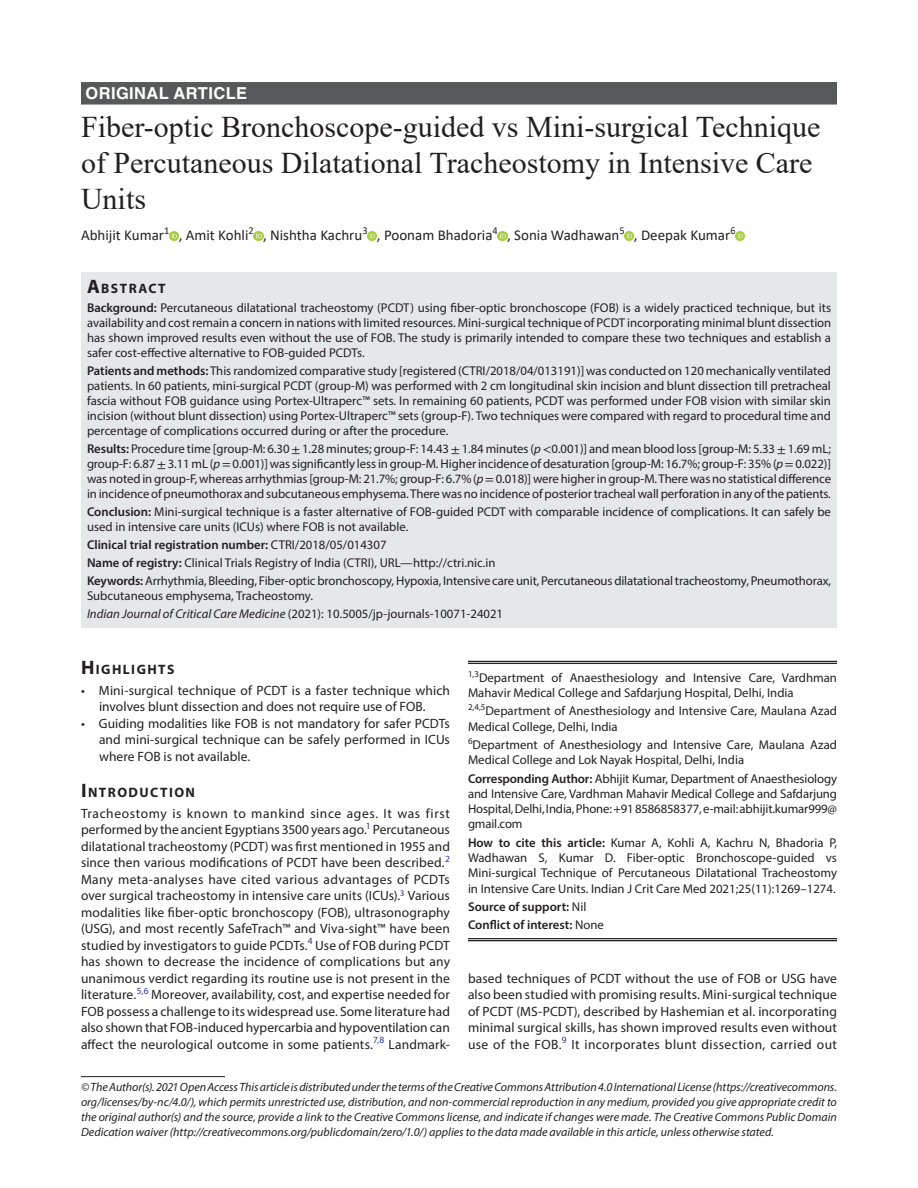
<style>
.page{position:relative;width:918px;height:1188px;background:#fff}
.page>*{position:absolute;margin:0;border:0;box-sizing:border-box;transform-origin:0 0}
.t1{font:30px/36px "Times New Roman";color:#231f20}
.IJCCM-ART{font:700 16.5px "Helvetica LT Std";letter-spacing:.025em;color:#fff}
.AuthorName{font:15px "Calibri";color:#231f20}
.Head-1{font:700 13.65px "Myriad Pro";letter-spacing:.105em;color:#231f20}
.AbstractTitle{font:700 13.65px "Myriad Pro";letter-spacing:.105em;color:#231f20}
.Para-NoIndent{font:13.5px/16.5px "Myriad Pro";letter-spacing:.02em;color:#231f20;text-align:justify}
.List-Bullet{font:13.5px/16.5px "Myriad Pro";letter-spacing:.005em;color:#231f20;text-align:center}
.Keywords{font:12.75px/15px "Myriad Pro";color:#231f20;text-align:justify}
.Corollary-Para{font:12.75px/15.3px "Myriad Pro";letter-spacing:-.01em;color:#231f20;text-align:justify}
.Affiliation{font:12.75px/15.3px "Myriad Pro";color:#231f20}
.Affiliation-first{font:12.75px/15.3px "Myriad Pro";color:#231f20}
.JT_DOI{font:12.75px "Myriad Pro";color:#231f20}
.Keywords-2{font:600 12.75px "Myriad Pro";color:#231f20}
.Affiliation-foot-las{font:600 12.75px "Myriad Pro";color:#231f20}
.Corollary-Para-2{font:600 12.75px "Myriad Pro";color:#231f20}
.FootNote{font:italic 12px/15px "Myriad Pro";color:#231f20;text-align:justify}
.s1{font-size:19.5px}
.s2{font-weight:600}
.s3{font-family:"STIX General"}
.s4{font-style:italic}
.s5{font-weight:400}
</style>
<div class="page">
<div style="left:81px;top:82px;width:756px;height:23px;background:#57585a"></div>
<div style="left:81px;top:272px;width:756px;height:26px;background:#e6e7e9"></div>
<div style="left:81px;top:297px;width:756px;height:69px;background:#e6e7e9"></div>
<div style="left:81px;top:360px;width:756px;height:84px;background:#e6e7e9"></div>
<div style="left:81px;top:438px;width:756px;height:69px;background:#e6e7e9"></div>
<div style="left:81px;top:501px;width:756px;height:39px;background:#e6e7e9"></div>
<div style="left:81px;top:534px;width:756px;height:24px;background:#e6e7e9"></div>
<div style="left:81px;top:552px;width:756px;height:24px;background:#e6e7e9"></div>
<div style="left:81px;top:570px;width:756px;height:39px;background:#e6e7e9"></div>
<div style="left:81px;top:603px;width:756px;height:24px;background:#e6e7e9"></div>
<svg style="left:169px;top:231px;width:10px;height:9px"></svg>
<svg style="left:254px;top:231px;width:9px;height:9px"></svg>
<svg style="left:368px;top:231px;width:9px;height:9px"></svg>
<svg style="left:498px;top:231px;width:9px;height:9px"></svg>
<svg style="left:625px;top:231px;width:9px;height:9px"></svg>
<svg style="left:736px;top:231px;width:9px;height:9px"></svg>
<hr style="left:468px;top:661px;width:369px;height:1px;background:#231f20">
<hr style="left:468px;top:663px;width:369px;height:1px;background:#231f20">
<hr style="left:468px;top:938px;width:369px;height:1px;background:#231f20">
<hr style="left:468px;top:940px;width:369px;height:1px;background:#231f20">
<hr style="left:81px;top:1076px;width:144px;height:1px;background:#231f20">
<p class="IJCCM-ART" style="left:86px;top:83px;width:163px">ORIGINAL ARTICLE</p>
<p class="t1" style="left:81px;top:108px;width:741px">Fiber-optic Bronchoscope-guided vs Mini-surgical Technique of Percutaneous Dilatational Tracheostomy in Intensive Care<br>Units</p>
<p class="AuthorName" style="left:81px;top:225px;width:656px">Abhijit Kumar<sup>1</sup> , Amit Kohli<sup>2</sup> , Nishtha Kachru<sup>3</sup> , Poonam Bhadoria<sup>4</sup> , Sonia Wadhawan<sup>5</sup> , Deepak Kumar<sup>6</sup></p>
<p class="AbstractTitle" style="left:87px;top:279px;width:80px"><span class="s1">A</span>BSTRACT</p>
<p class="Keywords" style="left:87px;top:300px;width:746px"><span class="s2">Background:</span> Percutaneous dilatational tracheostomy (PCDT) using fiber-optic bronchoscope (FOB) is a widely practiced technique, but its availability and cost remain a concern in nations with limited resources. Mini-surgical technique of PCDT incorporating minimal blunt dissection has shown improved results even without the use of FOB. The study is primarily intended to compare these two techniques and establish a safer cost-effective alternative to FOB-guided PCDTs.</p>
<p class="Keywords" style="left:87px;top:363px;width:746px"><span class="s2">Patients and methods:</span> This randomized comparative study [registered (CTRI/2018/04/013191)] was conducted on 120 mechanically ventilated patients. In 60 patients, mini-surgical PCDT (group-M) was performed with 2 cm longitudinal skin incision and blunt dissection till pretracheal fascia without FOB guidance using Portex-Ultraperc™ sets. In remaining 60 patients, PCDT was performed under FOB vision with similar skin incision (without blunt dissection) using Portex-Ultraperc™ sets (group-F). Two techniques were compared with regard to procedural time and percentage of complications occurred during or after the procedure.</p>
<p class="Keywords" style="left:87px;top:441px;width:746px"><span class="s2">Results:</span> Procedure time [group-M: 6.30 <span class="s3">±</span> 1.28 minutes; group-F: 14.43 <span class="s3">±</span> 1.84 minutes (<span class="s4">p</span> <span class="s3">&lt;</span>0.001)] and mean blood loss [group-M: 5.33 <span class="s3">±</span> 1.69 mL; group-F: 6.87 <span class="s3">±</span> 3.11 mL (<span class="s4">p</span><span class="s3">=</span> 0.001)] was significantly less in group-M. Higher incidence of desaturation [group-M: 16.7%; group-F: 35% (<span class="s4">p</span><span class="s3">=</span> 0.022)] was noted in group-F, whereas arrhythmias [group-M: 21.7%; group-F: 6.7% (<span class="s4">p</span><span class="s3">=</span> 0.018)] were higher in group-M. There was no statistical difference in incidence of pneumothorax and subcutaneous emphysema. There was no incidence of posterior tracheal wall perforation in any of the patients.</p>
<p class="Keywords" style="left:87px;top:504px;width:745px"><span class="s2">Conclusion:</span> Mini-surgical technique is a faster alternative of FOB-guided PCDT with comparable incidence of complications. It can safely be used in intensive care units (ICUs) where FOB is not available.</p>
<p class="Keywords-2" style="left:87px;top:537px;width:301px">Clinical trial registration number: <span class="s5">CTRI/2018/05/014307</span></p>
<p class="Keywords" style="left:87px;top:555px;width:410px"><span class="s2">Name of registry:</span> Clinical Trials Registry of India (CTRI), URL—http://ctri.nic.in</p>
<p class="Keywords" style="left:87px;top:573px;width:746px"><span class="s2">Keywords:</span> Arrhythmia, Bleeding, Fiber-optic bronchoscopy, Hypoxia, Intensive care unit, Percutaneous dilatational tracheostomy, Pneumothorax,<br>Subcutaneous emphysema, Tracheostomy.</p>
<p class="JT_DOI" style="left:87px;top:606px;width:418px"><span class="s4">Indian Journal of Critical Care Medicine</span> (2021): 10.5005/jp-journals-10071-24021</p>
<p class="Head-1" style="left:81px;top:660px;width:95px"><span class="s1">H</span>IGHLIGHTS</p>
<p class="List-Bullet" style="left:81px;top:682px;width:371px">• Mini-surgical technique of PCDT is a faster technique which involves blunt dissection and does not require use of FOB.</p>
<p class="List-Bullet" style="left:99px;top:715px;width:352px;text-align:justify;text-indent:-18px">• Guiding modalities like FOB is not mandatory for safer PCDTs and mini-surgical technique can be safely performed in ICUs where FOB is not available.</p>
<p class="Head-1" style="left:81px;top:783px;width:116px"><span class="s1">I</span> NTRODUCTION</p>
<p class="Para-NoIndent" style="left:81px;top:805px;width:371px">Tracheostomy is known to mankind since ages. It was first performed by the ancient Egyptians 3500 years ago.<sup>1</sup> Percutaneous dilatational tracheostomy (PCDT) was first mentioned in 1955 and since then various modifications of PCDT have been described.<sup>2<br></sup>Many meta-analyses have cited various advantages of PCDTs over surgical tracheostomy in intensive care units (ICUs).<sup>3</sup> Various modalities like fiber-optic bronchoscopy (FOB), ultrasonography (USG), and most recently SafeTrach™ and Viva-sight™ have been studied by investigators to guide PCDTs.<sup>4</sup> Use of FOB during PCDT has shown to decrease the incidence of complications but any unanimous verdict regarding its routine use is not present in the literature.<sup>5,6</sup> Moreover, availability, cost, and expertise needed for FOB possess a challenge to its widespread use. Some literature had also shown that FOB-induced hypercarbia and hypoventilation can affect the neurological outcome in some patients.<sup>7,8</sup> Landmark-</p>
<p class="Affiliation-first" style="left:468px;top:670px;width:370px"><sup>1,3</sup>Department of Anaesthesiology and Intensive Care, Vardhman<br>Mahavir Medical College and Safdarjung Hospital, Delhi, India</p>
<p class="Affiliation" style="left:468px;top:703px;width:371px"><sup>2,4,5</sup>Department of Anesthesiology and Intensive Care, Maulana Azad<br>Medical College, Delhi, India</p>
<p class="Affiliation" style="left:468px;top:737px;width:371px"><sup>6</sup>Department of Anesthesiology and Intensive Care, Maulana Azad<br>Medical College and Lok Nayak Hospital, Delhi, India</p>
<p class="Corollary-Para" style="left:468px;top:770px;width:371px"><span class="s2">Corresponding Author:</span> Abhijit Kumar, Department of Anaesthesiology and Intensive Care, Vardhman Mahavir Medical College and Safdarjung Hospital, Delhi, India, Phone: +91 8586858377, e-mail: abhijit.kumar999@ gmail.com</p>
<p class="Corollary-Para" style="left:468px;top:835px;width:371px"><span class="s2">How to cite this article:</span> Kumar A, Kohli A, Kachru N, Bhadoria P, Wadhawan S, Kumar D. Fiber-optic Bronchoscope-guided vs Mini-surgical Technique of Percutaneous Dilatational Tracheostomy in Intensive Care Units. Indian J Crit Care Med 2021;25(11):1269–1274.</p>
<p class="Corollary-Para-2" style="left:468px;top:899px;width:120px">Source of support: <span class="s5">Nil</span></p>
<p class="Affiliation-foot-las" style="left:468px;top:917px;width:137px">Conflict of interest: <span class="s5">None</span></p>
<p class="Para-NoIndent" style="left:468px;top:970px;width:371px">based techniques of PCDT without the use of FOB or USG have also been studied with promising results. Mini-surgical technique of PCDT (MS-PCDT), described by Hashemian et al. incorporating minimal surgical skills, has shown improved results even without use of the FOB.<sup>9</sup> It incorporates blunt dissection, carried out</p>
<p class="FootNote" style="left:81px;top:1079px;width:758px">© The Author(s). 2021 Open Access This article is distributed under the terms of the Creative Commons Attribution 4.0 International License (https://creativecommons. org/licenses/by-nc/4.0/), which permits unrestricted use, distribution, and non-commercial reproduction in any medium, provided you give appropriate credit to the original author(s) and the source, provide a link to the Creative Commons license, and indicate if changes were made. The Creative Commons Public Domain Dedication waiver (http://creativecommons.org/publicdomain/zero/1.0/) applies to the data made available in this article, unless otherwise stated.</p>
</div>
